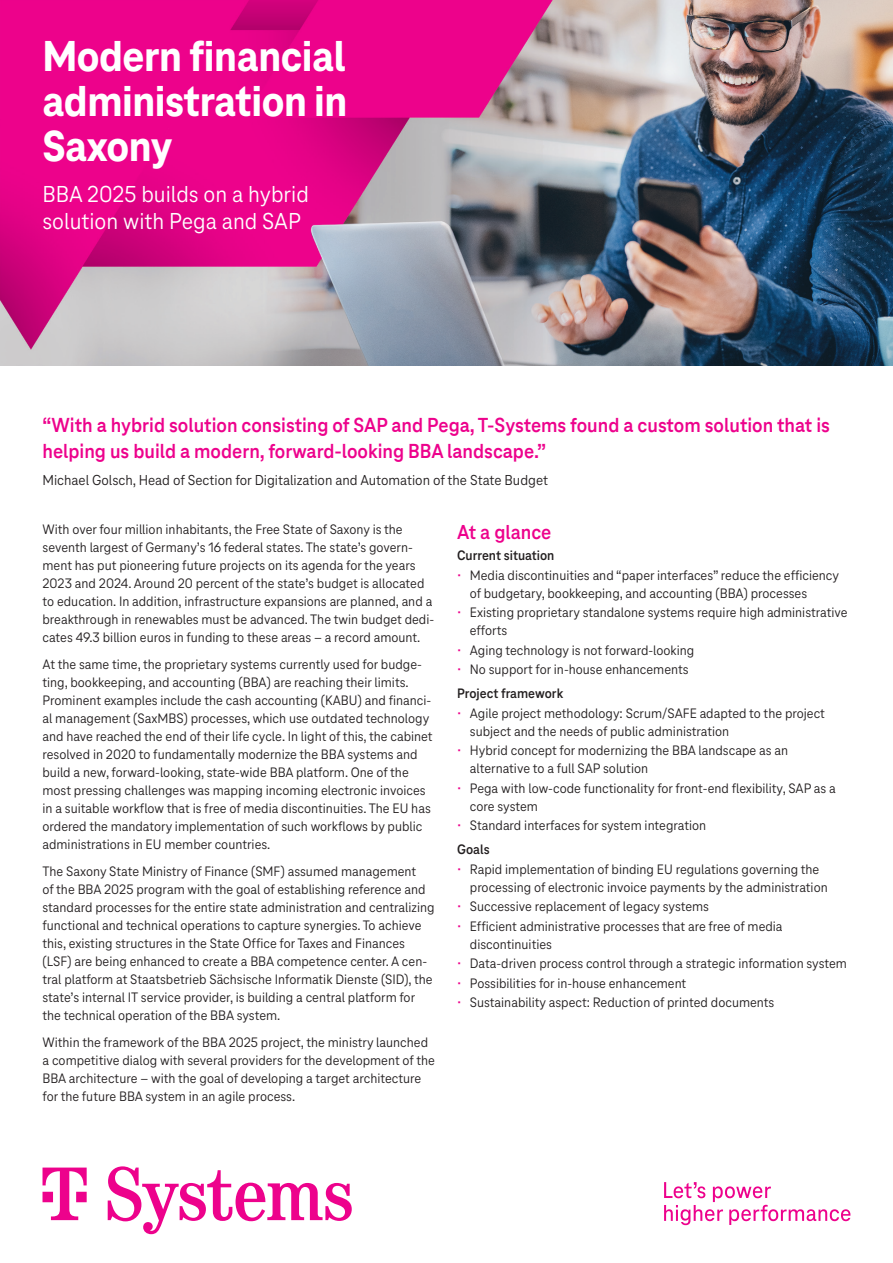
<style>
.page{position:relative;width:893px;height:1263px;background:#fff}
.page>*{position:absolute;margin:0;border:0;box-sizing:border-box;transform-origin:0 0}
.t1{font:800 45px/45px "Tele Neo";letter-spacing:-.01em;color:#fff;text-align:justify}
.t2{font:24px/27px "Tele Neo";color:#fff}
.t3{font:700 21px/26.2px "Tele Neo Office";color:#ed028c}
.t4{font:700 21px "Tele Neo";color:#ed028c}
.t5{font:15px "Tele Neo";color:#231f20}
.t6{font:14.25px/18px "Tele Neo";color:#231f20}
.t7{font:700 14.25px "Tele Neo";color:#231f20}
.s1{color:#ed028c}
.s2{font-weight:700}
</style>
<div class="page">
<img style="left:0;top:0;width:893px;height:365px">
<svg style="left:43px;top:1166px;width:309px;height:68px"></svg>
<svg style="left:664px;top:1182px;width:186px;height:43px"></svg>
<h1 class="t1" style="left:43px;top:35px;width:306px">Modern financial administration in Saxony</h1>
<h2 class="t2" style="left:43px;top:180px;width:268px">BBA 2025 builds on a hybrid solution with Pega and SAP</h2>
<h3 class="t3" style="left:43px;top:412px;width:789px">“With a hybrid solution consisting of SAP and Pega, T-Systems found a custom solution that is helping us build a modern, forward-looking BBA landscape.”</h3>
<p class="t5" style="left:43px;top:472px;width:507px">Michael Golsch, Head of Section for Digitalization and Automation of the State Budget</p>
<p class="t6" style="left:43px;top:520px;width:393px">With over four million inhabitants, the Free State of Saxony is the seventh largest of Germany’s 16 federal states. The state’s govern&shy;ment has put pioneering future projects on its agenda for the years 2023 and 2024. Around 20 percent of the state’s budget is allocated to education. In addition, infrastructure expansions are planned, and a breakthrough in renewables must be advanced. The twin budget dedi&shy;cates 49.3 billion euros in funding to these areas – a record amount.</p>
<p class="t6" style="left:43px;top:655px;width:392px">At the same time, the proprietary systems currently used for budge&shy;ting, bookkeeping, and accounting (BBA) are reaching their limits.<br>Prominent examples include the cash accounting (KABU) and financi&shy;al management (SaxMBS) processes, which use outdated technology and have reached the end of their life cycle. In light of this, the cabinet resolved in 2020 to fundamentally modernize the BBA systems and build a new, forward-looking, state-wide BBA platform. One of the most pressing challenges was mapping incoming electronic invoices in a suitable workflow that is free of media discontinuities. The EU has ordered the mandatory implementation of such workflows by public administrations in EU member countries.</p>
<p class="t6" style="left:43px;top:862px;width:394px">The Saxony State Ministry of Finance (SMF) assumed management<br>of the BBA 2025 program with the goal of establishing reference and standard processes for the entire state administration and centralizing functional and technical operations to capture synergies. To achieve this, existing structures in the State Office for Taxes and Finances (LSF) are being enhanced to create a BBA competence center. A cen&shy;tral platform at Staatsbetrieb Sächsische Informatik Dienste (SID), the state’s internal IT service provider, is building a central platform for the technical operation of the BBA system.</p>
<p class="t6" style="left:43px;top:1033px;width:394px">Within the framework of the BBA 2025 project, the ministry launched a competitive dialog with several providers for the development of the BBA architecture – with the goal of developing a target architecture for the future BBA system in an agile process.</p>
<h3 class="t4" style="left:457px;top:520px;width:96px">At a glance</h3>
<p class="t7" style="left:457px;top:547px;width:99px">Current situation</p>
<p class="t6" style="left:470px;top:566px;width:371px;text-indent:-13px"><span class="s1">•</span> Media discontinuities and “paper interfaces” reduce the efficiency of budgetary, bookkeeping, and accounting (BBA) processes</p>
<p class="t6" style="left:470px;top:603px;width:379px;text-indent:-13px"><span class="s1">•</span> Existing proprietary standalone systems require high administrative efforts</p>
<p class="t6" style="left:457px;top:641px;width:239px"><span class="s1">•</span> Aging technology is not forward-looking</p>
<p class="t6" style="left:457px;top:657px;width:233px;line-height:24px"><span class="s1">•</span> No support for in-house enhancements<br><span class="s2">Project framework</span></p>
<p class="t6" style="left:470px;top:704px;width:357px;text-indent:-13px"><span class="s1">•</span> Agile project methodology: Scrum/SAFE adapted to the project subject and the needs of public administration</p>
<p class="t6" style="left:470px;top:741px;width:320px;text-indent:-13px"><span class="s1">•</span> Hybrid concept for modernizing the BBA landscape as an alternative to a full SAP solution</p>
<p class="t6" style="left:470px;top:779px;width:368px;text-indent:-13px"><span class="s1">•</span> Pega with low-code functionality for front-end flexibility, SAP as a core system</p>
<p class="t6" style="left:457px;top:813px;width:251px;line-height:24px"><span class="s1">•</span> Standard interfaces for system integration<br><span class="s2">Goals</span></p>
<p class="t6" style="left:470px;top:860px;width:359px;text-indent:-13px"><span class="s1">•</span> Rapid implementation of binding EU regulations governing the processing of electronic invoice payments by the administration</p>
<p class="t6" style="left:457px;top:897px;width:253px"><span class="s1">•</span> Successive replacement of legacy systems</p>
<p class="t6" style="left:470px;top:917px;width:314px;text-indent:-13px"><span class="s1">•</span> Efficient administrative processes that are free of media discontinuities</p>
<p class="t6" style="left:457px;top:954px;width:391px"><span class="s1">•</span> Data-driven process control through a strategic information system</p>
<p class="t6" style="left:457px;top:974px;width:231px"><span class="s1">•</span> Possibilities for in-house enhancement</p>
<p class="t6" style="left:457px;top:993px;width:319px"><span class="s1">•</span> Sustainability aspect: Reduction of printed documents</p>
</div>
